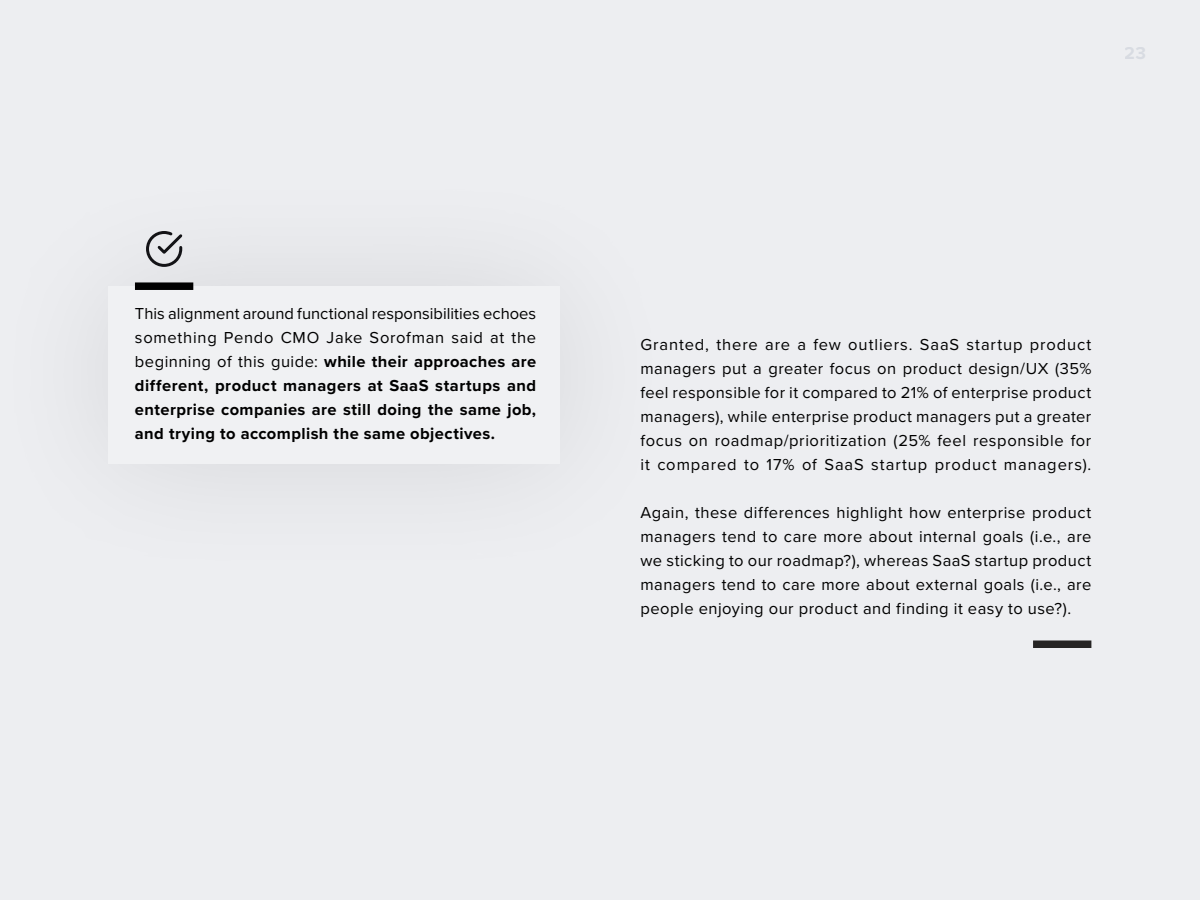
<style>
.page{position:relative;width:1200px;height:900px;background:#edeef1}
.page>*{position:absolute;margin:0;border:0;box-sizing:border-box;transform-origin:0 0}
.t1{font:700 18px "Proxima Nova";color:#cbd2db}
.t2{font:16.5px/24px "Proxima Nova";letter-spacing:.04em;color:#000;text-align:justify}
.t3{font:700 16.5px/24px "Proxima Nova";letter-spacing:.025em;color:#000;text-align:justify}
.s1{font-weight:400}
</style>
<div class="page">
<div style="left:135px;top:282px;width:58px;height:8px;background:#000"></div>
<div style="left:1033px;top:640px;width:58px;height:8px;background:#262424"></div>
<svg style="left:146px;top:231px;width:37px;height:36px"></svg>
<p class="t3" style="left:135px;top:301px;width:403px"><span class="s1">This alignment around functional responsibilities echoes something Pendo CMO Jake Sorofman said at the beginning of this guide:</span> while their approaches are different, product managers at SaaS startups and enterprise companies are still doing the same job, and trying to accomplish the same objectives.</p>
<p class="t1" style="left:1125px;top:40px;width:23px">23</p>
<p class="t2" style="left:640px;top:332px;width:452px">Granted, there are a few outliers. SaaS startup product managers put a greater focus on product design/UX (35% feel responsible for it compared to 21% of enterprise product managers), while enterprise product managers put a greater focus on roadmap/prioritization (25% feel responsible for it compared to 17% of SaaS startup product managers).</p>
<p class="t2" style="left:640px;top:500px;width:452px">Again, these differences highlight how enterprise product managers tend to care more about internal goals (i.e., are we sticking to our roadmap?), whereas SaaS startup product managers tend to care more about external goals (i.e., are people enjoying our product and finding it easy to use?).</p>
</div>
